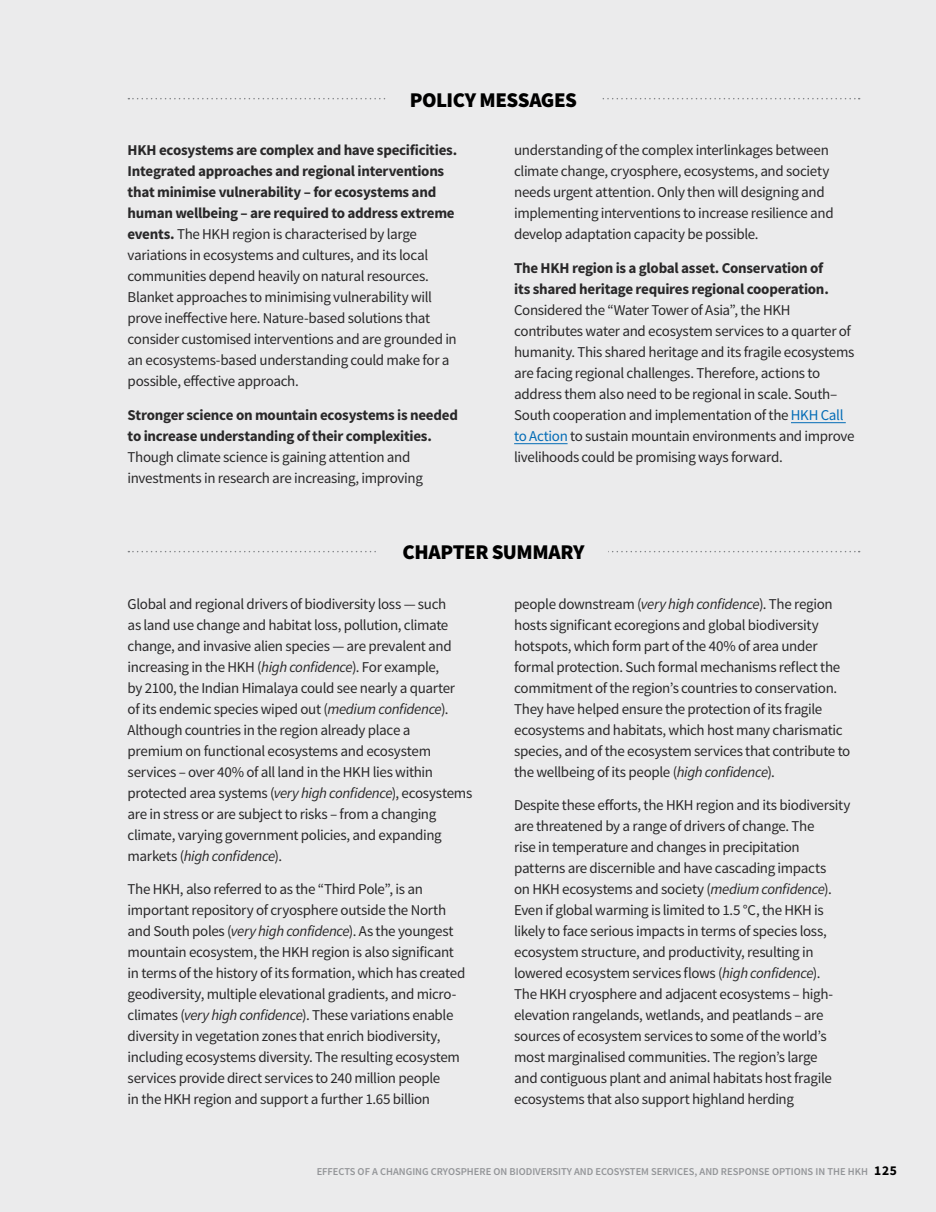
<style>
.page{position:relative;width:936px;height:1212px;background:#fff}
.page>*{position:absolute;margin:0;border:0;box-sizing:border-box;transform-origin:0 0}
.t1{font:900 21px "Source Sans Pro";letter-spacing:-.025em;color:#000}
.t2{font:15px/21px "Source Sans Pro";letter-spacing:-.02em;color:#292829}
.t3{font:700 15px/21px "Source Sans Pro";letter-spacing:-.02em;color:#292829}
.t4{font:600 10.5px "Source Sans Pro";color:#939598}
.s1{font-weight:700}
.s2{color:#036cb6}
.s3{font-style:italic}
.s4{font-weight:700;font-size:13.5px;color:#000}
</style>
<div class="page">
<div style="left:0;top:0;width:935px;height:1212px;background:#ebebec"></div>
<hr style="left:791px;top:422px;width:54px;height:1px;background:#036cb6">
<hr style="left:514px;top:443px;width:53px;height:1px;background:#036cb6">
<svg style="left:128px;top:551px;width:731px;height:1px"></svg>
<svg style="left:128px;top:98px;width:731px;height:1px"></svg>
<div style="left:379px;top:544px;width:229px;height:15px;background:#ebebec"></div>
<div style="left:386px;top:92px;width:214px;height:15px;background:#ebebec"></div>
<h1 class="t1" style="left:410px;top:86px;width:168px">POLICY MESSAGES</h1>
<p class="t2" style="left:128px;top:140px;width:331px"><span class="s1">HKH ecosystems are complex and have specificities.<br>Integrated approaches and regional interventions that minimise vulnerability – for ecosystems and human wellbeing – are required to address extreme events.</span> The HKH region is characterised by large variations in ecosystems and cultures, and its local communities depend heavily on natural resources.<br>Blanket approaches to minimising vulnerability will prove ineffective here. Nature-based solutions that consider customised interventions and are grounded in an ecosystems-based understanding could make for a possible, effective approach.</p>
<p class="t3" style="left:128px;top:405px;width:332px">Stronger science on mountain ecosystems is needed to increase understanding of their complexities.</p>
<p class="t2" style="left:128px;top:446px;width:297px">Though climate science is gaining attention and investments in research are increasing, improving</p>
<p class="t2" style="left:514px;top:140px;width:321px">understanding of the complex interlinkages between climate change, cryosphere, ecosystems, and society needs urgent attention. Only then will designing and implementing interventions to increase resilience and develop adaptation capacity be possible.</p>
<p class="t3" style="left:514px;top:258px;width:316px">The HKH region is a global asset. Conservation of its shared heritage requires regional cooperation.</p>
<p class="t2" style="left:514px;top:299px;width:342px">Considered the “Water Tower of Asia”, the HKH contributes water and ecosystem services to a quarter of humanity. This shared heritage and its fragile ecosystems are facing regional challenges. Therefore, actions to address them also need to be regional in scale. South– South cooperation and implementation of the <span class="s2">HKH Call to Action</span> to sustain mountain environments and improve livelihoods could be promising ways forward.</p>
<h1 class="t1" style="left:402px;top:538px;width:183px">CHAPTER SUMMARY</h1>
<p class="t2" style="left:128px;top:593px;width:346px">Global and regional drivers of biodiversity loss — such<br>as land use change and habitat loss, pollution, climate change, and invasive alien species — are prevalent and increasing in the HKH (<span class="s3">high confidence</span>). For example,<br>by 2100, the Indian Himalaya could see nearly a quarter<br>of its endemic species wiped out (<span class="s3">medium confidence</span>).<br>Although countries in the region already place a<br>premium on functional ecosystems and ecosystem services – over 40% of all land in the HKH lies within protected area systems (<span class="s3">very high confidence</span>), ecosystems are in stress or are subject to risks – from a changing climate, varying government policies, and expanding markets (<span class="s3">high confidence</span>).</p>
<p class="t2" style="left:128px;top:879px;width:339px">The HKH, also referred to as the “Third Pole”, is an important repository of cryosphere outside the North and South poles (<span class="s3">very high confidence</span>). As the youngest mountain ecosystem, the HKH region is also significant in terms of the history of its formation, which has created geodiversity, multiple elevational gradients, and micro&shy;climates (<span class="s3">very high confidence</span>). These variations enable diversity in vegetation zones that enrich biodiversity, including ecosystems diversity. The resulting ecosystem services provide direct services to 240 million people<br>in the HKH region and support a further 1.65 billion</p>
<p class="t2" style="left:514px;top:593px;width:338px">people downstream (<span class="s3">very high confidence</span>). The region hosts significant ecoregions and global biodiversity hotspots, which form part of the 40% of area under formal protection. Such formal mechanisms reflect the commitment of the region’s countries to conservation.<br>They have helped ensure the protection of its fragile ecosystems and habitats, which host many charismatic species, and of the ecosystem services that contribute to the wellbeing of its people (<span class="s3">high confidence</span>).</p>
<p class="t2" style="left:514px;top:795px;width:338px">Despite these efforts, the HKH region and its biodiversity are threatened by a range of drivers of change. The<br>rise in temperature and changes in precipitation patterns are discernible and have cascading impacts<br>on HKH ecosystems and society (<span class="s3">medium confidence</span>).<br>Even if global warming is limited to 1.5 °C, the HKH is likely to face serious impacts in terms of species loss, ecosystem structure, and productivity, resulting in lowered ecosystem services flows (<span class="s3">high confidence</span>).<br>The HKH cryosphere and adjacent ecosystems – high&shy;elevation rangelands, wetlands, and peatlands – are sources of ecosystem services to some of the world’s most marginalised communities. The region’s large<br>and contiguous plant and animal habitats host fragile ecosystems that also support highland herding</p>
<p class="t4" style="left:317px;top:1164px;width:581px">EFFECTS OF A CHANGING CRYOSPHERE ON BIODIVERSITY AND ECOSYSTEM SERVICES, AND RESPONSE OPTIONS IN THE HKH <span class="s4">125</span></p>
</div>
